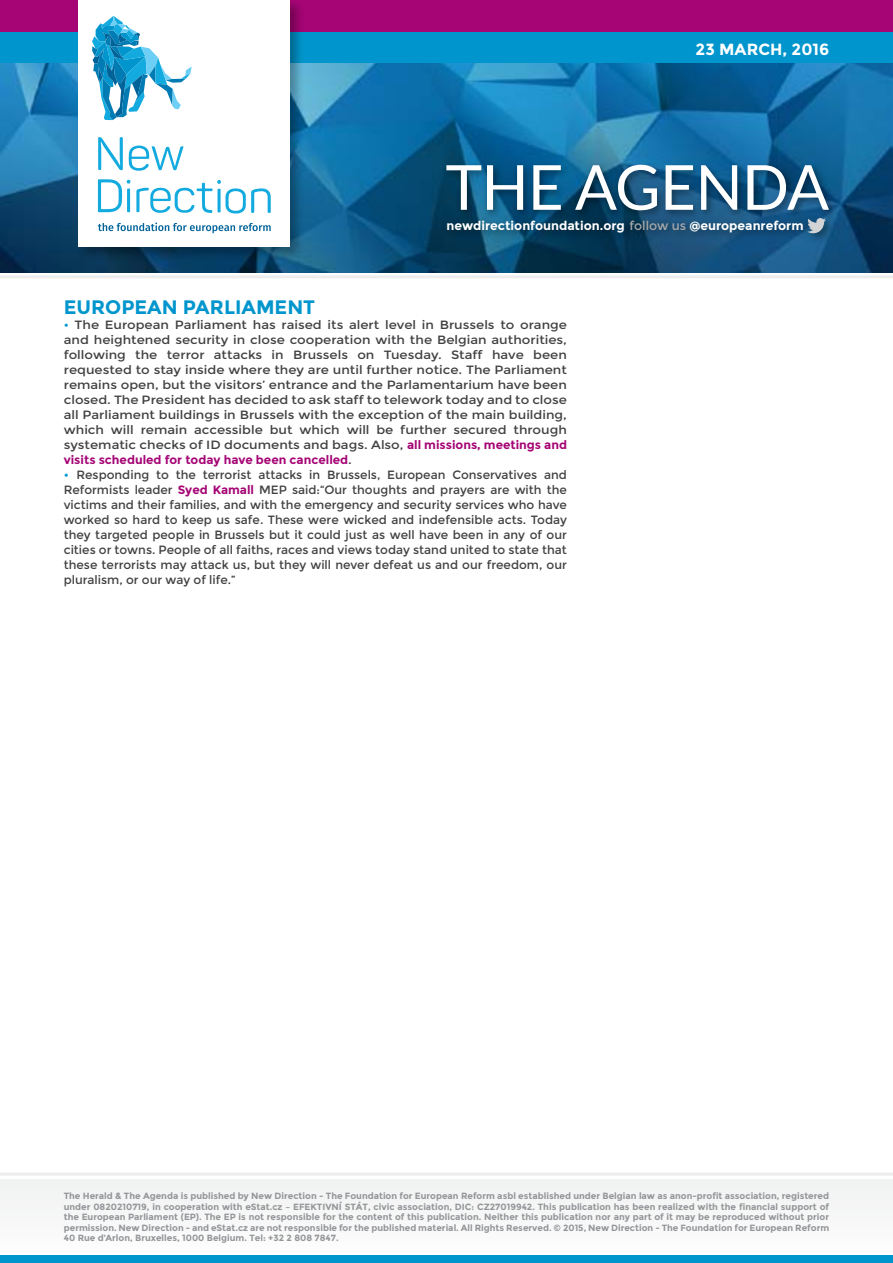
<style>
.page{position:relative;width:893px;height:1263px;background:#fff}
.page>*{position:absolute;margin:0;border:0;box-sizing:border-box;transform-origin:0 0}
.t1{font:62.1px "Lato";letter-spacing:-.01em;color:#fff}
.t2{font:700 19.5px "Montserrat";color:#0096cd}
.t3{font:700 16.2px "Montserrat";color:#fff}
.t4{font:700 12.45px "Montserrat";color:#fff}
.t5{font:12px/15px "Montserrat";color:#414042;text-align:justify;scale:1.1 1}
.t6{font:12px/15px "Montserrat";color:#414042;text-align:justify}
.t7{font:700 9px/10.5px "Montserrat";color:#939598;text-align:justify}
.s1{font-weight:400;color:#a7a9ac}
.s2{color:#0096cd}
.s3{font-weight:700;color:#a50575}
</style>
<div class="page">
<div style="left:0;top:32px;width:893px;height:32px;background:#0096cd"></div>
<img style="left:0;top:64px;width:893px;height:208px">
<div style="left:0;top:0;width:893px;height:32px;background:#a50575"></div>
<div style="left:76px;top:0;width:228px;height:261px;background:#000;opacity:.3"></div>
<div style="left:78px;top:0;width:212px;height:247px;background:#fff"></div>
<svg style="left:92px;top:16px;width:100px;height:104px"></svg>
<svg style="left:98px;top:137px;width:25px;height:33px"></svg>
<svg style="left:129px;top:145px;width:54px;height:26px"></svg>
<svg style="left:136px;top:180px;width:135px;height:34px"></svg>
<svg style="left:98px;top:179px;width:32px;height:34px"></svg>
<svg style="left:98px;top:222px;width:173px;height:11px"></svg>
<hr style="left:0;top:275px;width:893px;height:3px;background:#ededee">
<div style="left:0;top:1179px;width:893px;height:76px;background:#f6f7f7"></div>
<hr style="left:0;top:1172px;width:893px;height:3px;background:#ededee">
<div style="left:0;top:1255px;width:893px;height:8px;background:#0096cd"></div>
<div style="left:442px;top:216px;width:193px;height:27px;background:#000;opacity:.45"></div>
<div style="left:442px;top:163px;width:396px;height:55px;background:#000;opacity:.45"></div>
<div style="left:626px;top:216px;width:188px;height:27px;background:#000;opacity:.45"></div>
<div style="left:802px;top:213px;width:35px;height:32px;background:#000;opacity:.45"></div>
<svg style="left:807px;top:218px;width:19px;height:15px"></svg>
<h3 class="t3" style="left:696px;top:39px;width:135px">23 MARCH , 2016</h3>
<h1 class="t1" style="left:446px;top:153px;width:385px">THE AGENDA</h1>
<h3 class="t4" style="left:446px;top:218px;width:359px">newdirectionfoundation.org <span class="s1">follow us</span> @europeanreform</h3>
<h2 class="t2" style="left:64px;top:296px;width:15px">EUROPEAN</h2>
<h2 class="t2" style="left:183px;top:296px;width:13px">PARLIA</h2>
<h2 class="t2" style="left:256px;top:296px;width:61px">MENT</h2>
<p class="t5" style="left:64px;top:318px;width:459px"><span class="s2">•</span> The European Parliament has raised its alert level in Brussels to orange and heightened security in close cooperation with the Belgian authorities, following the terror attacks in Brussels on Tuesday. Staff have been requested to stay inside where they are until further notice. The Parliament remains open, but the visitors’ entrance and the Parlamentarium have been closed. The President has decided to ask staff to telework today and to close all Parliament buildings in Brussels with the exception of the main building, which will remain accessible but which will be further secured through systematic checks of ID documents and bags. Also, <span class="s3">all missions, meetings and visits scheduled for today have been cancelled</span>.</p>
<p class="t6" style="left:64px;top:468px;width:505px"><span class="s2">•</span> Responding to the terrorist attacks in Brussels, European Conservatives and Reformists leader <span class="s3">Syed Kamall</span> MEP said:“Our thoughts and prayers are with the victims and their families, and with the emergency and security services who have worked so hard to keep us safe. These were wicked and indefensible acts. Today they targeted people in Brussels but it could just as well have been in any of our cities or towns. People of all faiths, races and views today stand united to state that these terrorists may attack us, but they will never defeat us and our freedom, our pluralism, or our way of life.”</p>
<p class="t7" style="left:64px;top:1191px;width:767px">The Herald &amp; The Agenda is published by New Direction - The Foundation for European Reform asbl established under Belgian law as anon-profit association, registered under 0820210719, in cooperation with eStat.cz – EFEKTIVNÍ STÁT, civic association, DIC: CZ27019942. This publication has been realized with the financial support of the European Parliament (EP). The EP is not responsible for the content of this publication. Neither this publication nor any part of it may be reproduced without prior permission. New Direction - and eStat.cz are not responsible for the published material. All Rights Reserved. © 2015, New Direction - The Foundation for European Reform 40 Rue d’Arlon, Bruxelles, 1000 Belgium. Tel: +32 2 808 7847.</p>
</div>
